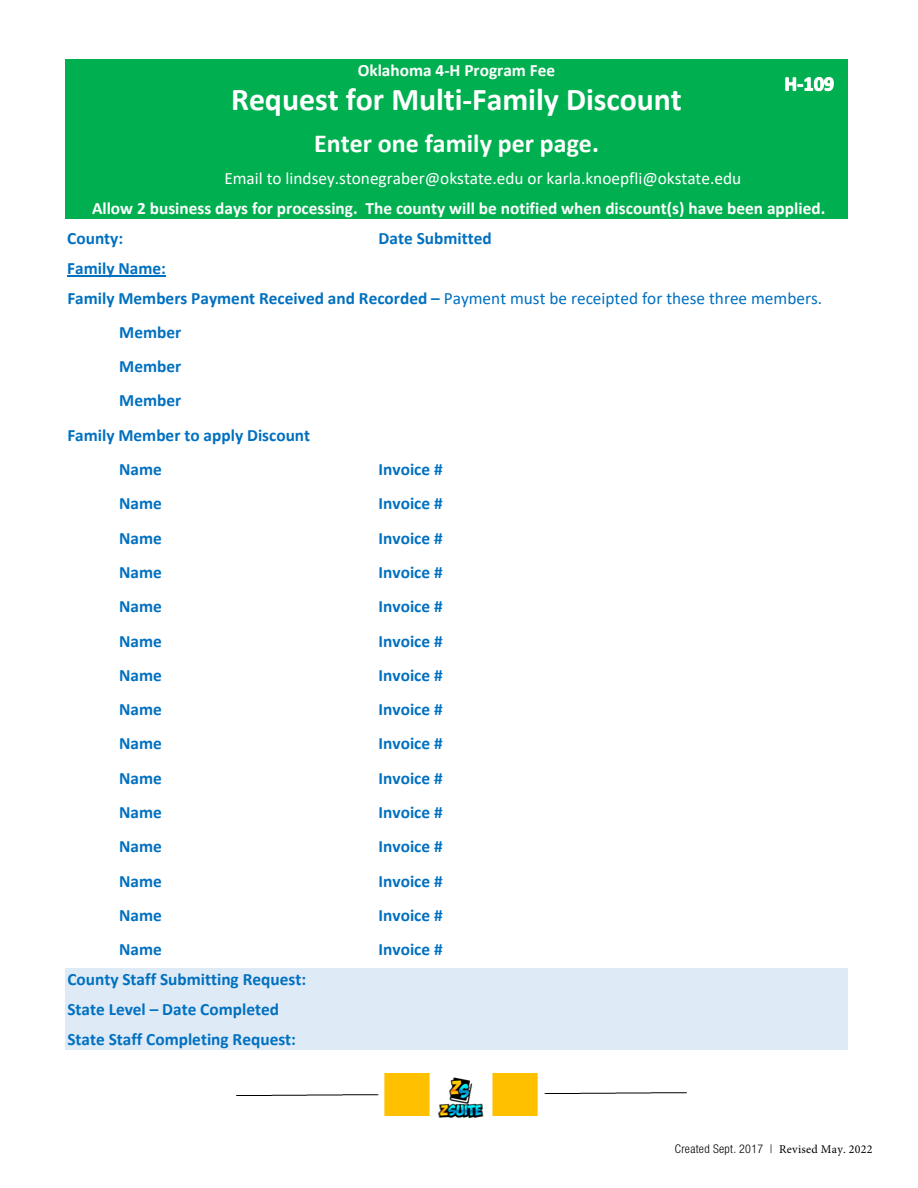
<style>
.page{position:relative;width:918px;height:1188px;background:#fff}
.page>*{position:absolute;margin:0;border:0;box-sizing:border-box;transform-origin:0 0}
.t1{font:700 31.8px "Calibri";color:#fff}
.t2{font:700 25.95px "Calibri";color:#fff}
.t3{font:700 17.25px/29.8px "Calibri";color:#0070c0}
.t4{font:700 17.25px "Calibri";color:#fff}
.t5{font:17.25px "Calibri";color:#fff}
.t6{font:300 condensed 12px "Helvetica Neue LT Std";letter-spacing:.025em;color:#000}
.s1{font-weight:400}
.s2{font-family:"Minion Pro";font-weight:400;font-stretch:normal}
</style>
<div class="page">
<div style="left:65px;top:59px;width:783px;height:21px;background:#00b050"></div>
<div style="left:65px;top:80px;width:783px;height:47px;background:#00b050"></div>
<div style="left:65px;top:127px;width:783px;height:41px;background:#00b050"></div>
<div style="left:65px;top:168px;width:783px;height:30px;background:#00b050"></div>
<div style="left:65px;top:198px;width:783px;height:21px;background:#00b050"></div>
<hr style="left:67px;top:276px;width:99px;height:1px;background:#0070c0">
<div style="left:65px;top:968px;width:783px;height:30px;background:#deeaf6"></div>
<div style="left:65px;top:998px;width:783px;height:30px;background:#deeaf6"></div>
<div style="left:65px;top:1028px;width:783px;height:21px;background:#deeaf6"></div>
<svg style="left:785px;top:77px;width:49px;height:15px"></svg>
<img style="left:236px;top:1073px;width:451px;height:45px">
<p class="t4" style="left:358px;top:58px;width:199px">Oklahoma 4-H Program Fee</p>
<h1 class="t1" style="left:231px;top:77px;width:452px">Request for Multi-Family Discount</h1>
<h2 class="t2" style="left:314px;top:125px;width:286px">Enter one family per page.</h2>
<p class="t5" style="left:224px;top:166px;width:518px">Email to lindsey.stonegraber@okstate.edu or karla.knoepfli@okstate.edu</p>
<p class="t4" style="left:92px;top:196px;width:735px">Allow 2 business days for processing. The county will be notified when discount(s) have been applied.</p>
<p class="t3" style="left:67px;top:223px;width:57px">County:</p>
<p class="t3" style="left:379px;top:223px;width:115px">Date Submitted</p>
<p class="t3" style="left:67px;top:253px;width:756px">Family Name:<br>Family Members Payment Received and Recorded – <span class="s1">Payment must be receipted for these three members.</span></p>
<p class="t3" style="left:119px;top:317px;width:64px">Member</p>
<p class="t3" style="left:119px;top:351px;width:64px">Member</p>
<p class="t3" style="left:119px;top:385px;width:64px">Member</p>
<p class="t3" style="left:67px;top:420px;width:244px">Family Member to apply Discount</p>
<p class="t3" style="left:119px;top:454px;width:44px">Name</p>
<p class="t3" style="left:379px;top:454px;width:66px">Invoice #</p>
<p class="t3" style="left:119px;top:488px;width:44px">Name</p>
<p class="t3" style="left:379px;top:488px;width:66px">Invoice #</p>
<p class="t3" style="left:119px;top:523px;width:44px">Name</p>
<p class="t3" style="left:379px;top:523px;width:66px">Invoice #</p>
<p class="t3" style="left:119px;top:557px;width:44px">Name</p>
<p class="t3" style="left:379px;top:557px;width:66px">Invoice #</p>
<p class="t3" style="left:119px;top:591px;width:44px">Name</p>
<p class="t3" style="left:379px;top:591px;width:66px">Invoice #</p>
<p class="t3" style="left:119px;top:626px;width:44px">Name</p>
<p class="t3" style="left:379px;top:626px;width:66px">Invoice #</p>
<p class="t3" style="left:119px;top:660px;width:44px">Name</p>
<p class="t3" style="left:379px;top:660px;width:66px">Invoice #</p>
<p class="t3" style="left:119px;top:694px;width:44px">Name</p>
<p class="t3" style="left:379px;top:694px;width:66px">Invoice #</p>
<p class="t3" style="left:119px;top:729px;width:44px">Name</p>
<p class="t3" style="left:379px;top:729px;width:66px">Invoice #</p>
<p class="t3" style="left:119px;top:763px;width:44px">Name</p>
<p class="t3" style="left:379px;top:763px;width:66px">Invoice #</p>
<p class="t3" style="left:119px;top:797px;width:44px">Name</p>
<p class="t3" style="left:379px;top:797px;width:66px">Invoice #</p>
<p class="t3" style="left:119px;top:832px;width:44px">Name</p>
<p class="t3" style="left:379px;top:832px;width:66px">Invoice #</p>
<p class="t3" style="left:119px;top:866px;width:44px">Name</p>
<p class="t3" style="left:379px;top:866px;width:66px">Invoice #</p>
<p class="t3" style="left:119px;top:900px;width:44px">Name</p>
<p class="t3" style="left:379px;top:900px;width:66px">Invoice #</p>
<p class="t3" style="left:119px;top:934px;width:44px">Name</p>
<p class="t3" style="left:379px;top:934px;width:66px">Invoice #</p>
<p class="t3" style="left:67px;top:964px;width:240px">County Staff Submitting Request:<br>State Level – Date Completed<br>State Staff Completing Request:</p>
<p class="t6" style="left:675px;top:1142px;width:199px">Created Sept. 2017 | <span class="s2">Revised May. 2022</span></p>
</div>
